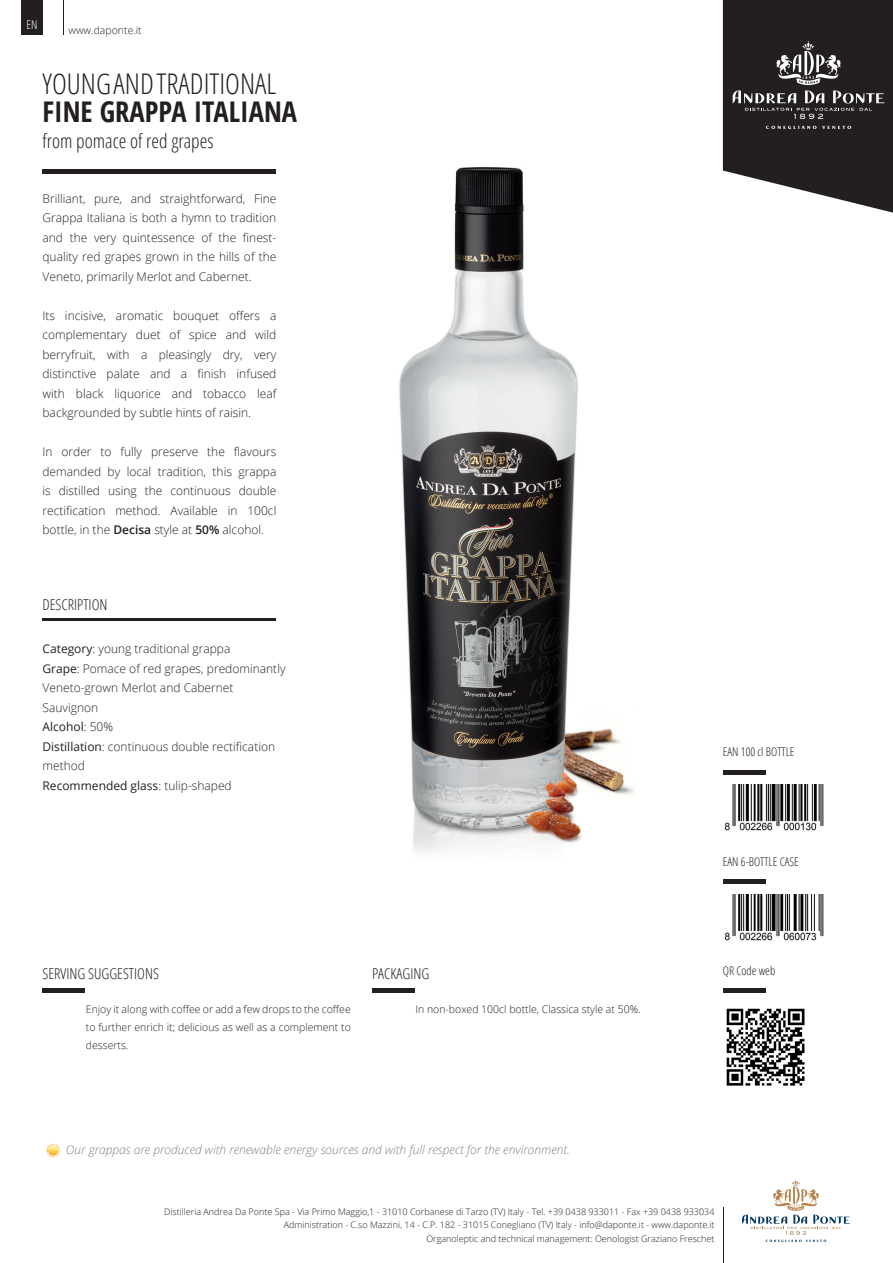
<style>
.page{position:relative;width:893px;height:1263px;background:#fff}
.page>*{position:absolute;margin:0;border:0;box-sizing:border-box;transform-origin:0 0}
.t1{font:300 condensed 28.5px "Open Sans";color:#231f20}
.t2{font:700 condensed 28.5px "Open Sans";color:#231f20}
.t3{font:300 condensed 19.5px "Open Sans";color:#231f20}
.t4{font:300 condensed 15px "Open Sans";color:#231f20}
.t5{font:300 12px/19.5px "Open Sans";color:#231f20;text-align:justify}
.t6{font:italic 300 12px "Open Sans";color:#808285}
.t7{font:300 condensed 12px "Open Sans";color:#231f20}
.t8{font:300 condensed 12px "Open Sans";color:#fff}
.t9{font:300 10.5px/18px "Open Sans";color:#231f20;text-align:justify}
.t10{font:300 9px/13.5px "Open Sans";color:#231f20;text-align:right}
.s1{font-weight:600}
.s2{font-weight:400}
</style>
<div class="page">
<img style="left:399px;top:167px;width:236px;height:686px">
<div style="left:43px;top:169px;width:233px;height:5px;background:#231f20"></div>
<hr style="left:43px;top:618px;width:233px;height:3px;background:#231f20">
<hr style="left:723px;top:770px;width:42px;height:4px;background:#231f20">
<hr style="left:43px;top:988px;width:42px;height:4px;background:#231f20">
<hr style="left:64px;top:0;width:1px;height:34px;background:#231f20">
<hr style="left:723px;top:1208px;width:1px;height:55px;background:#231f20">
<svg style="left:723px;top:0;width:170px;height:213px;background:#433f40"></svg>
<svg style="left:742px;top:1179px;width:108px;height:63px"></svg>
<hr style="left:372px;top:988px;width:43px;height:4px;background:#231f20">
<hr style="left:723px;top:879px;width:42px;height:4px;background:#231f20">
<hr style="left:723px;top:989px;width:42px;height:4px;background:#231f20">
<img style="left:726px;top:1008px;width:79px;height:78px">
<img style="left:724px;top:895px;width:100px;height:46px">
<img style="left:724px;top:785px;width:100px;height:46px">
<svg style="left:46px;top:1143px;width:15px;height:14px"></svg>
<div style="left:21px;top:0;width:22px;height:34px;background:#231f20"></div>
<p class="t8" style="left:26px;top:17px;width:13px">EN</p>
<p class="t9" style="left:68px;top:21px;width:75px">www.daponte.it</p>
<h1 class="t1" style="left:43px;top:65px;width:235px">YOUNG AND TRADITIONAL</h1>
<h2 class="t3" style="left:43px;top:128px;width:172px">from pomace of red grapes</h2>
<h1 class="t2" style="left:43px;top:92px;width:256px">FINE GRAPPA ITALIANA</h1>
<p class="t5" style="left:43px;top:188px;width:235px">Brilliant, pure, and straightforward, Fine Grappa Italiana is both a hymn to tradition and the very quintessence of the finest&shy;quality red grapes grown in the hills of the Veneto, primarily Merlot and Cabernet.</p>
<p class="t5" style="left:43px;top:305px;width:235px">Its incisive, aromatic bouquet offers a complementary duet of spice and wild berryfruit, with a pleasingly dry, very distinctive palate and a finish infused with black liquorice and tobacco leaf backgrounded by subtle hints of raisin.</p>
<p class="t5" style="left:43px;top:442px;width:235px">In order to fully preserve the flavours demanded by local tradition, this grappa is distilled using the continuous double rectification method. Available in 100cl bottle, in the <span class="s1">Decisa</span> style at <span class="s1">50%</span> alcohol.</p>
<p class="t4" style="left:43px;top:594px;width:66px">DESCRIPTION</p>
<p class="t5" style="left:43px;top:639px;width:245px;text-align:left"><span class="s2">Category</span>: young traditional grappa<br><span class="s2">Grape</span>: Pomace of red grapes, predominantly<br>Veneto-grown Merlot and Cabernet<br>Sauvignon<br><span class="s2">Alcohol</span>: 50%<br><span class="s2">Distillation</span>: continuous double rectification method<br><span class="s2">Recommended glass</span>: tulip-shaped</p>
<p class="t7" style="left:723px;top:744px;width:73px">EAN 100 cl BOTTLE</p>
<p class="t7" style="left:723px;top:853px;width:77px">EAN 6-BOTTLE CASE</p>
<p class="t4" style="left:43px;top:963px;width:118px">SERVING SUGGESTIONS</p>
<p class="t4" style="left:372px;top:963px;width:59px">PACKAGING</p>
<p class="t9" style="left:86px;top:1000px;width:266px">Enjoy it along with coffee or add a few drops to the coffee to further enrich it; delicious as well as a complement to desserts.</p>
<p class="t9" style="left:415px;top:1000px;width:227px">In non-boxed 100cl bottle, Classica style at 50%.</p>
<p class="t7" style="left:723px;top:963px;width:54px">QR Code web</p>
<p class="t6" style="left:66px;top:1141px;width:506px">Our grappas are produced with renewable energy sources and with full respect for the environment.</p>
<p class="t10" style="left:164px;top:1204px;width:552px">Distilleria Andrea Da Ponte Spa - Via Primo Maggio,1 - 31010 Corbanese di Tarzo (TV) Italy - Tel. +39 0438 933011 - Fax +39 0438 933034<br>Administration - C.so Mazzini, 14 - C.P. 182 - 31015 Conegliano (TV) Italy - info@daponte.it - www.daponte.it<br>Organoleptic and technical management: Oenologist Graziano Freschet</p>
</div>
